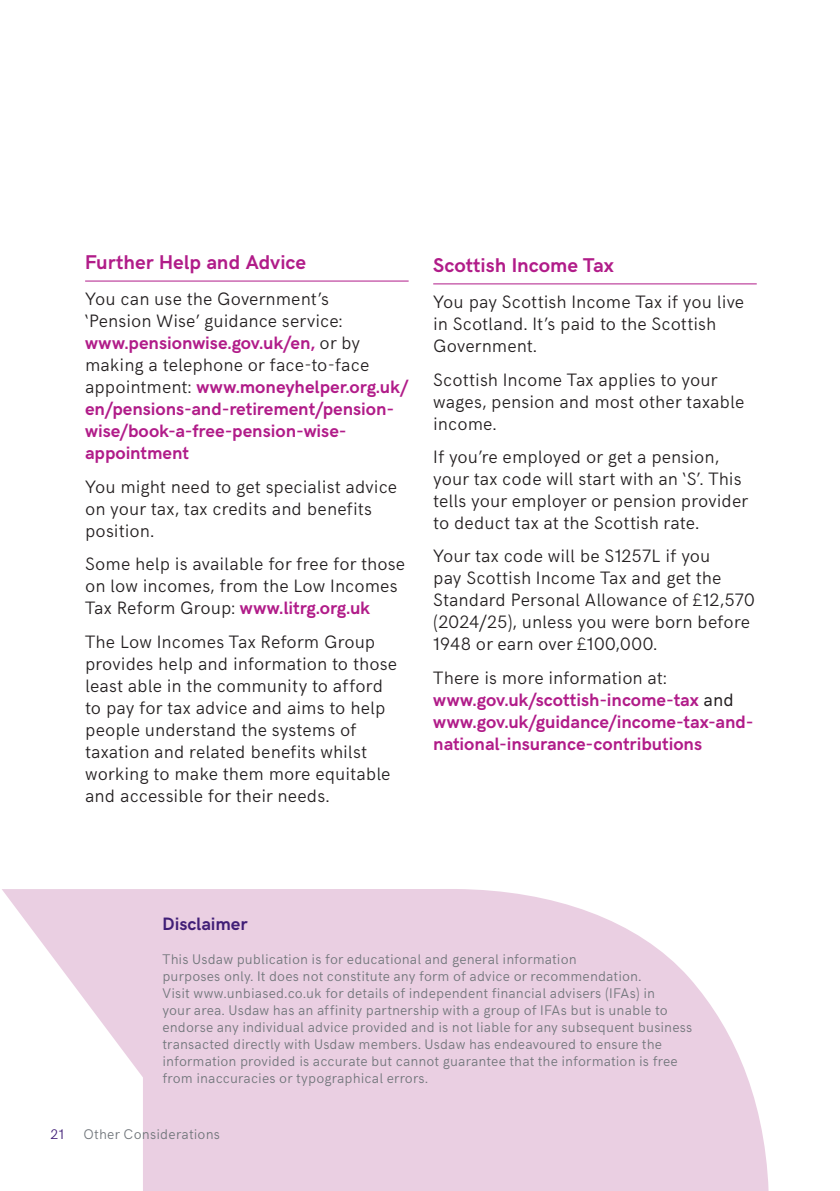
<style>
.page{position:relative;width:840px;height:1191px;background:#fff}
.page>*{position:absolute;margin:0;border:0;box-sizing:border-box;transform-origin:0 0}
.Body_H1_Line_10pt_241c{font:700 20px "HK Grotesk";letter-spacing:.005em;color:#b11c89}
.Body_BLK_9pt_Light{font:300 18px/22px "HK Grotesk";letter-spacing:.005em;color:#231f20}
.Body_BLK_9pt_Light-2{font:700 18px/22px "HK Grotesk";color:#b11c89}
.Call_out_H1_9pt_Bold_2617c{font:700 18px "HK Grotesk";letter-spacing:.005em;color:#411f77}
.Body_SML_print_7pt_Light_424c{font:300 14px/17px "HK Grotesk";letter-spacing:.01em;color:#70757a}
.Footer_7pt_Light_424c{font:300 14px "HK Grotesk";letter-spacing:.015em;color:#70757a}
.Page_Number_7pt_Reg_2617c{font:300 14px "HK Grotesk";color:#411f77}
.s1{font-weight:300;color:#231f20}
.s2{font-weight:700;color:#b11c89}
.s3{font-weight:400;color:#231f20}
</style>
<div class="page">
<hr style="left:85px;top:280px;width:323px;height:1px;background:#b11c89">
<hr style="left:433px;top:283px;width:323px;height:1px;background:#b11c89">
<svg style="left:2px;top:889px;width:766px;height:302px;fill:#eacfe2"></svg>
<p class="Body_H1_Line_10pt_241c" style="left:85px;top:247px;width:222px">Further Help and Advice</p>
<p class="Body_BLK_9pt_Light-2" style="left:85px;top:287px;width:324px"><span class="s1">You can use the Government’s<br>‘Pension Wise’ guidance service: </span>www.pensionwise.gov.uk/en, <span class="s1">or by making a telephone or face-to-face appointment:</span> www.moneyhelper.org.uk/ en/pensions-and-retirement/pension&shy;wise/book-a-free-pension-wise&shy;appointment</p>
<p class="Body_BLK_9pt_Light" style="left:85px;top:474px;width:313px">You might need to get specialist advice on your tax, tax credits and benefits position.</p>
<p class="Body_BLK_9pt_Light" style="left:85px;top:551px;width:321px">Some help is available for free for those on low incomes, from the Low Incomes<br>Tax Reform Group: <span class="s2">www.litrg.org.uk</span></p>
<p class="Body_BLK_9pt_Light" style="left:85px;top:629px;width:313px">The Low Incomes Tax Reform Group provides help and information to those least able in the community to afford to pay for tax advice and aims to help people understand the systems of taxation and related benefits whilst working to make them more equitable and accessible for their needs.</p>
<p class="Body_H1_Line_10pt_241c" style="left:433px;top:250px;width:182px">Scottish Income Tax</p>
<p class="Body_BLK_9pt_Light" style="left:433px;top:289px;width:312px">You pay Scottish Income Tax if you live in Scotland. It’s paid to the Scottish<br>Government.</p>
<p class="Body_BLK_9pt_Light" style="left:433px;top:367px;width:312px">Scottish Income Tax applies to your wages, pension and most other taxable income.</p>
<p class="Body_BLK_9pt_Light" style="left:433px;top:444px;width:316px">If you’re employed or get a pension, your tax code will start with an ‘S’. This tells your employer or pension provider to deduct tax at the Scottish rate.</p>
<p class="Body_BLK_9pt_Light" style="left:433px;top:543px;width:323px">Your tax code will be S1257L if you<br>pay Scottish Income Tax and get the Standard Personal Allowance of £12,570 (2024/25), unless you were born before 1948 or earn over £100,000.</p>
<p class="Body_BLK_9pt_Light-2" style="left:433px;top:665px;width:322px"><span class="s1">There is more information at: </span>www.gov.uk/scottish-income-tax <span class="s3">and </span>www.gov.uk/guidance/income-tax-and&shy;national-insurance-contributions</p>
<p class="Call_out_H1_9pt_Bold_2617c" style="left:162px;top:910px;width:86px">Disclaimer</p>
<p class="Body_SML_print_7pt_Light_424c" style="left:162px;top:949px;width:531px">This Usdaw publication is for educational and general information<br>purposes only. It does not constitute any form of advice or recommendation.<br>Visit www.unbiased.co.uk for details of independent financial advisers (IFAs) in<br>your area. Usdaw has an affinity partnership with a group of IFAs but is unable to endorse any individual advice provided and is not liable for any subsequent business transacted directly with Usdaw members. Usdaw has endeavoured to ensure the information provided is accurate but cannot guarantee that the information is free from inaccuracies or typographical errors.</p>
<p class="Page_Number_7pt_Reg_2617c" style="left:50px;top:1123px;width:15px">21</p>
<p class="Footer_7pt_Light_424c" style="left:83px;top:1123px;width:138px">Other Considerations</p>
</div>
